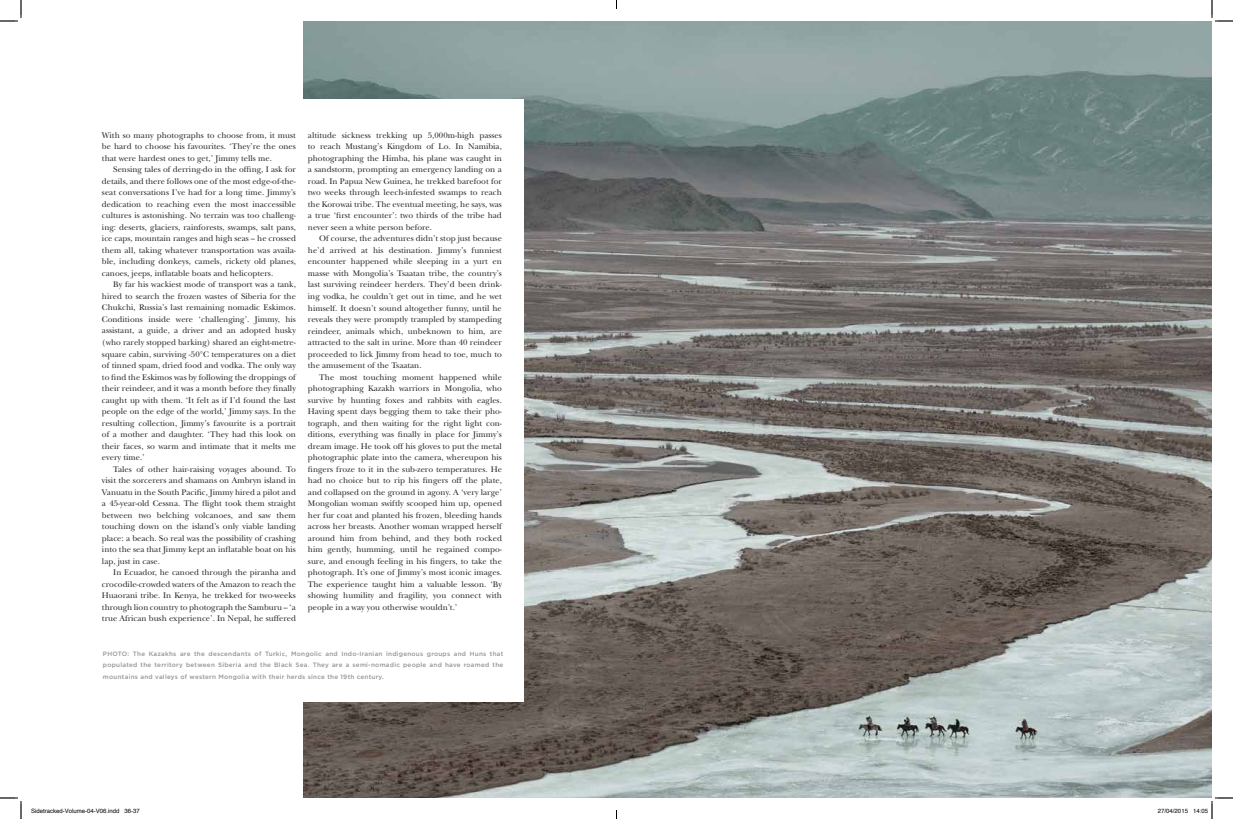
<style>
.page{position:relative;width:1233px;height:819px;background:#fff}
.page>*{position:absolute;margin:0;border:0;box-sizing:border-box;transform-origin:0 0}
.t1{font:8.5px/11.5px "New Baskerville";color:#292829;text-align:justify}
.t2{font:500 6.3px/11.5px "Gotham";letter-spacing:.04em;color:#939598;text-align:justify}
.t3{font:6px "Helvetica";color:#000}
</style>
<div class="page">
<img style="left:303px;top:21px;width:909px;height:777px">
<div style="left:84px;top:99px;width:440px;height:602px;background:#fff"></div>
<svg style="left:0;top:0;width:22px;height:22px"></svg>
<svg style="left:0;top:797px;width:22px;height:22px"></svg>
<svg style="left:1211px;top:0;width:22px;height:22px"></svg>
<svg style="left:1157px;top:797px;width:76px;height:22px"></svg>
<p class="t1" style="left:308px;top:129px;width:195px">altitude sickness trekking up 5,000m-high passes to reach Mustang’s Kingdom of Lo. In Namibia, photographing the Himba, his plane was caught in a sandstorm, prompting an emergency landing on a road. In Papua New Guinea, he trekked barefoot for two weeks through leech-infested swamps to reach the Korowai tribe. The eventual meeting, he says, was a true ‘first encounter’: two thirds of the tribe had never seen a white person before.</p>
<p class="t1" style="left:308px;top:233px;width:195px;text-indent:11px">Of course, the adventures didn’t stop just because he’d arrived at his destination. Jimmy’s funniest encounter happened while sleeping in a yurt en masse with Mongolia’s Tsaatan tribe, the country’s last surviving reindeer herders. They’d been drink&shy;ing vodka, he couldn’t get out in time, and he wet himself. It doesn’t sound altogether funny, until he reveals they were promptly trampled by stampeding reindeer, animals which, unbeknown to him, are attracted to the salt in urine. More than 40 reindeer proceeded to lick Jimmy from head to toe, much to the amusement of the Tsaatan.</p>
<p class="t1" style="left:308px;top:371px;width:195px;text-indent:11px">The most touching moment happened while photographing Kazakh warriors in Mongolia, who survive by hunting foxes and rabbits with eagles.<br>Having spent days begging them to take their pho&shy;tograph, and then waiting for the right light con&shy;ditions, everything was finally in place for Jimmy’s dream image. He took off his gloves to put the metal photographic plate into the camera, whereupon his fingers froze to it in the sub-zero temperatures. He had no choice but to rip his fingers off the plate, and collapsed on the ground in agony. A ‘very large’ Mongolian woman swiftly scooped him up, opened her fur coat and planted his frozen, bleeding hands across her breasts. Another woman wrapped herself around him from behind, and they both rocked him gently, humming, until he regained compo&shy;sure, and enough feeling in his fingers, to take the photograph. It’s one of Jimmy’s most iconic images.<br>The experience taught him a valuable lesson. ‘By showing humility and fragility, you connect with people in a way you otherwise wouldn’t.’</p>
<p class="t2" style="left:103px;top:647px;width:402px">PHOTO: The Kazakhs are the descendants of Turkic, Mongolic and Indo-Iranian indigenous groups and Huns that populated the territory between Siberia and the Black Sea. They are a semi-nomadic people and have roamed the mountains and valleys of western Mongolia with their herds since the 19th century.</p>
<p class="t1" style="left:102px;top:129px;width:195px">With so many photographs to choose from, it must be hard to choose his favourites. ‘They’re the ones that were hardest ones to get,’ Jimmy tells me.</p>
<p class="t1" style="left:102px;top:164px;width:195px;text-indent:11px">Sensing tales of derring-do in the offing, I ask for details, and there follows one of the most edge-of-the&shy;seat conversations I’ve had for a long time. Jimmy’s dedication to reaching even the most inaccessible cultures is astonishing. No terrain was too challeng&shy;ing: deserts, glaciers, rainforests, swamps, salt pans, ice caps, mountain ranges and high seas – he crossed them all, taking whatever transportation was availa&shy;ble, including donkeys, camels, rickety old planes, canoes, jeeps, inflatable boats and helicopters.</p>
<p class="t1" style="left:102px;top:279px;width:195px;text-indent:11px">By far his wackiest mode of transport was a tank, hired to search the frozen wastes of Siberia for the Chukchi, Russia’s last remaining nomadic Eskimos.<br>Conditions inside were ‘challenging’. Jimmy, his assistant, a guide, a driver and an adopted husky (who rarely stopped barking) shared an eight-metre&shy;square cabin, surviving -50°C temperatures on a diet of tinned spam, dried food and vodka. The only way to find the Eskimos was by following the droppings of their reindeer, and it was a month before they finally caught up with them. ‘It felt as if I’d found the last people on the edge of the world,’ Jimmy says. In the resulting collection, Jimmy’s favourite is a portrait of a mother and daughter. ‘They had this look on their faces, so warm and intimate that it melts me every time.’</p>
<p class="t1" style="left:102px;top:463px;width:195px;text-indent:11px">Tales of other hair-raising voyages abound. To visit the sorcerers and shamans on Ambryn island in Vanuatu in the South Pacific, Jimmy hired a pilot and a 45-year-old Cessna. The flight took them straight between two belching volcanoes, and saw them touching down on the island’s only viable landing place: a beach. So real was the possibility of crashing into the sea that Jimmy kept an inflatable boat on his lap, just in case.</p>
<p class="t1" style="left:102px;top:566px;width:195px;text-indent:11px">In Ecuador, he canoed through the piranha and crocodile-crowded waters of the Amazon to reach the Huaorani tribe. In Kenya, he trekked for two-weeks through lion country to photograph the Samburu – ‘a true African bush experience’. In Nepal, he suffered</p>
<p class="t3" style="left:31px;top:806px;width:110px">Sidetracked-Volume-04-V06.indd 36-37</p>
<p class="t3" style="left:1158px;top:806px;width:52px">27/04/2015 14:05</p>
</div>
